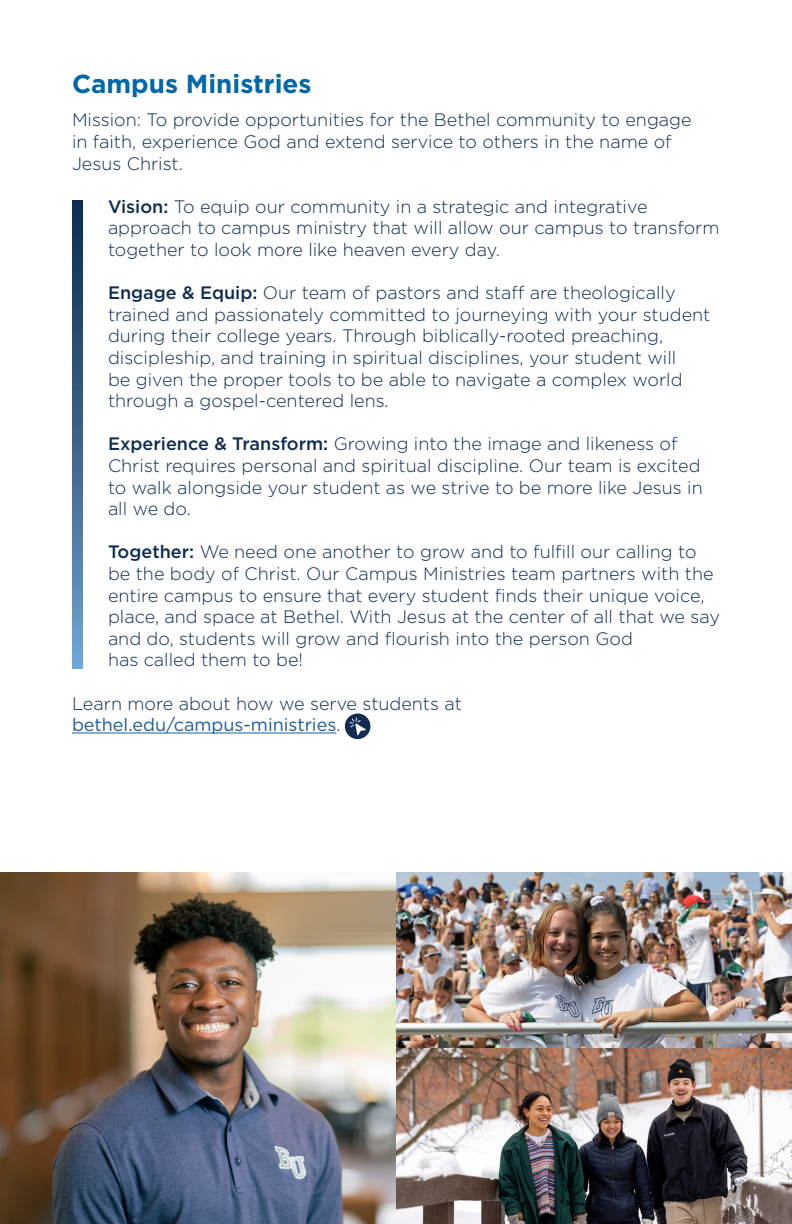
<style>
.page{position:relative;width:792px;height:1224px;background:#fff}
.page>*{position:absolute;margin:0;border:0;box-sizing:border-box;transform-origin:0 0}
.t1{font:700 26px "Gotham";color:#0068a9}
.t2{font:300 18px/21.6px "Gotham";color:#0e2c52}
.t3{font:18px "Gotham";color:#175d9e}
.s1{font-weight:500}
.s2{font-weight:300;color:#0e2c52}
</style>
<div class="page">
<hr style="left:72px;top:733px;width:264px;height:1px;background:#175d9e">
<img style="left:0;top:873px;width:792px;height:351px">
<svg style="left:72px;top:200px;width:10px;height:468px;background:#3c648d"></svg>
<div style="left:345px;top:714px;width:25px;height:25px;background:#132b51;border-radius:50%"></div>
<svg style="left:349px;top:717px;width:17px;height:18px"></svg>
<p class="t1" style="left:72px;top:66px;width:241px">Campus Ministries</p>
<p class="t2" style="left:72px;top:109px;width:621px">Mission: To provide opportunities for the Bethel community to engage</p>
<p class="t2" style="left:72px;top:130px;width:601px">in faith, experience God and extend service to others in the name of<br>Jesus Christ.</p>
<p class="t2" style="left:108px;top:195px;width:541px"><span class="s1">Vision:</span> To equip our community in a strategic and integrative</p>
<p class="t2" style="left:108px;top:217px;width:613px">approach to campus ministry that will allow our campus to transform together to look more like heaven every day.</p>
<p class="t2" style="left:108px;top:282px;width:604px"><span class="s1">Engage &amp; Equip:</span> Our team of pastors and staff are theologically trained and passionately committed to journeying with your student during their college years. Through biblically-rooted preaching,</p>
<p class="t2" style="left:108px;top:346px;width:576px">discipleship, and training in spiritual disciplines, your student will be given the proper tools to be able to navigate a complex world through a gospel-centered lens.</p>
<p class="t2" style="left:108px;top:433px;width:596px"><span class="s1">Experience &amp; Transform:</span> Growing into the image and likeness of Christ requires personal and spiritual discipline. Our team is excited to walk alongside your student as we strive to be more like Jesus in all we do.</p>
<p class="t2" style="left:108px;top:541px;width:614px"><span class="s1">Together:</span> We need one another to grow and to fulfill our calling to be the body of Christ. Our Campus Ministries team partners with the entire campus to ensure that every student finds their unique voice, place, and space at Bethel. With Jesus at the center of all that we say and do, students will grow and flourish into the person God</p>
<p class="t2" style="left:108px;top:649px;width:197px">has called them to be!</p>
<p class="t2" style="left:72px;top:692px;width:391px">Learn more about how we serve students at</p>
<p class="t3" style="left:72px;top:713px;width:270px">bethel.edu/campus-ministries<span class="s2">.</span></p>
</div>
